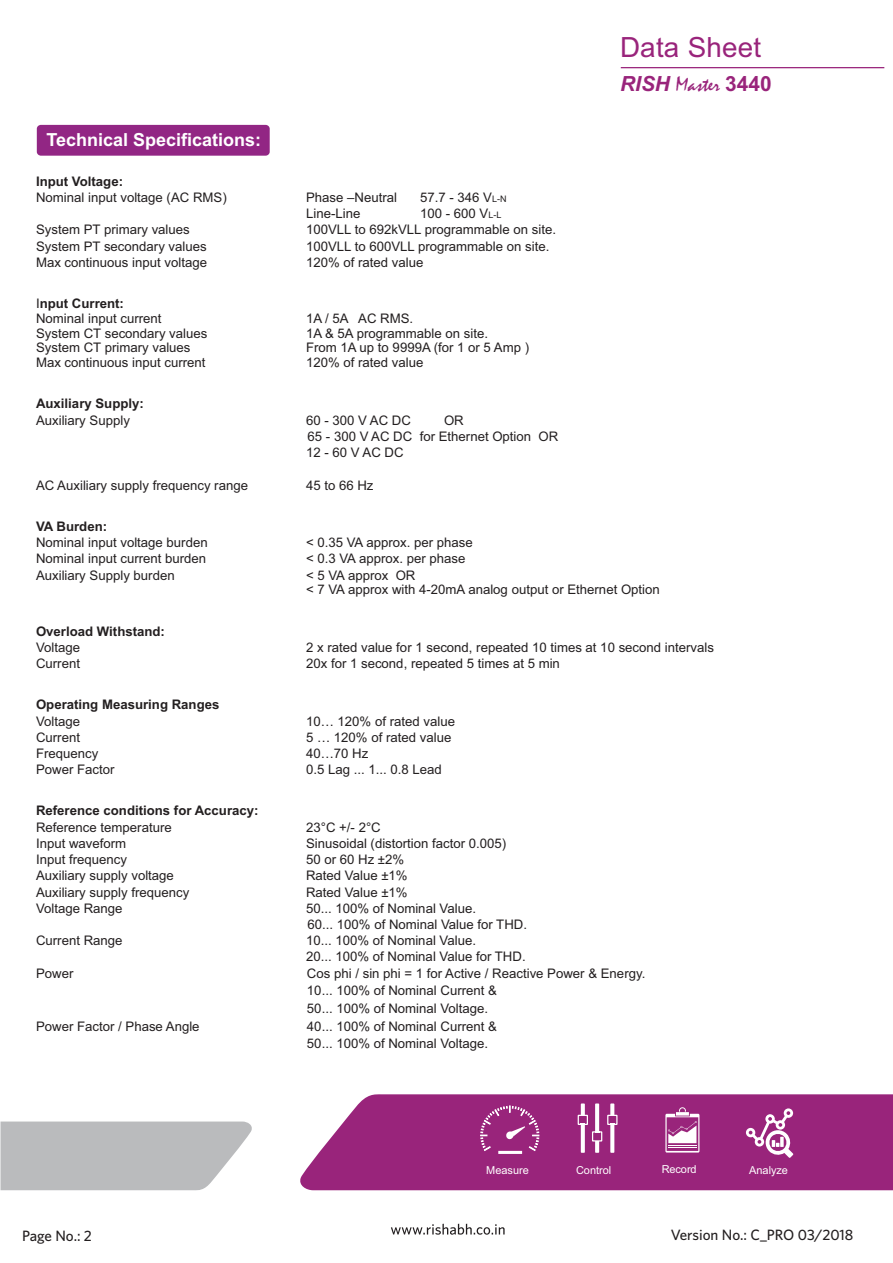
<style>
.page{position:relative;width:893px;height:1263px;background:#fff}
.page>*{position:absolute;margin:0;border:0;box-sizing:border-box;transform-origin:0 0}
.t1{font:27.9px "Arial";letter-spacing:.01em;color:#99247b}
.t2{font:20.85px "Mistral";color:#99247b}
.t3{font:700 18px "Arial";color:#fff}
.t4{font:500 15px "Whitney";color:#231f20}
.t5{font:13.2px/16.2px "Arial";color:#231f20}
.t6{font:700 13.2px "Arial";color:#231f20}
.t7{font:10.95px "Arial";color:#fff}
.s1{font-size:9px}
.s2{font-weight:700}
.s3{font-family:"Arial";font-weight:700;font-style:italic}
.s4{font-family:"Arial";font-weight:700}
</style>
<div class="page">
<div style="left:37px;top:125px;width:233px;height:31px;background:#922684;border-radius:4px"></div>
<hr style="left:621px;top:67px;width:263px;height:1px;background:#99247b">
<svg style="left:300px;top:1094px;width:593px;height:96px;background:#9f3183"></svg>
<svg style="left:1px;top:1121px;width:251px;height:70px;background:#c0c1c3"></svg>
<svg style="left:665px;top:1107px;width:34px;height:45px"></svg>
<svg style="left:746px;top:1108px;width:47px;height:50px"></svg>
<svg style="left:578px;top:1103px;width:39px;height:50px"></svg>
<hr style="left:498px;top:1151px;width:24px;height:3px;background:#fff">
<svg style="left:480px;top:1106px;width:59px;height:45px;background:#a6408c"></svg>
<svg style="left:391px;top:1224px;width:114px;height:11px"></svg>
<h3 class="t3" style="left:47px;top:132px;width:216px">Technical Specifications:</h3>
<p class="t6" style="left:36px;top:176px;width:89px">Input Voltage:</p>
<p class="t5" style="left:36px;top:190px;width:192px">Nominal input voltage (AC RMS)</p>
<p class="t5" style="left:306px;top:190px;width:92px">Phase –Neutral</p>
<p class="t5" style="left:420px;top:190px;width:88px">57.7 - 346 V<span class="s1">L-N</span></p>
<p class="t5" style="left:306px;top:207px;width:56px">Line-Line</p>
<p class="t5" style="left:420px;top:207px;width:83px">100 - 600 V<span class="s1">L-L</span></p>
<p class="t5" style="left:36px;top:223px;width:155px">System PT primary values</p>
<p class="t5" style="left:306px;top:223px;width:251px">100VLL to 692kVLL programmable on site.</p>
<p class="t5" style="left:36px;top:239px;width:172px">System PT secondary values</p>
<p class="t5" style="left:306px;top:239px;width:245px">100VLL to 600VLL programmable on site.</p>
<p class="t5" style="left:36px;top:255px;width:172px">Max continuous input voltage</p>
<p class="t5" style="left:306px;top:255px;width:119px">120% of rated value</p>
<p class="t5" style="left:36px;top:297px;width:127px;line-height:14.7px">I<span class="s2">nput Current:<br></span>Nominal input current</p>
<p class="t5" style="left:306px;top:311px;width:109px">1A / 5A AC RMS.</p>
<p class="t5" style="left:36px;top:326px;width:173px">System CT secondary values</p>
<p class="t5" style="left:306px;top:326px;width:183px">1A &amp; 5A programmable on site.</p>
<p class="t5" style="left:36px;top:341px;width:156px">System CT primary values</p>
<p class="t5" style="left:306px;top:341px;width:225px">From 1A up to 9999A (for 1 or 5 Amp )</p>
<p class="t5" style="left:36px;top:356px;width:171px">Max continuous input current</p>
<p class="t5" style="left:306px;top:356px;width:119px">120% of rated value</p>
<p class="t6" style="left:36px;top:399px;width:109px">Auxiliary Supply:</p>
<p class="t5" style="left:36px;top:413px;width:95px">Auxiliary Supply</p>
<p class="t5" style="left:306px;top:413px;width:106px">60 - 300 V AC DC</p>
<p class="t5" style="left:306px;top:413px;width:254px;text-indent:138px">OR<br>65 - 300 V AC DC for Ethernet Option OR<br>12 - 60 V AC DC</p>
<h1 class="t1" style="left:620px;top:36px;width:143px">Data Sheet</h1>
<h2 class="t2" style="left:620px;top:77px;width:153px"><span class="s3">RISH</span> Master <span class="s4">3440</span></h2>
<p class="t5" style="left:36px;top:478px;width:214px">AC Auxiliary supply frequency range</p>
<p class="t5" style="left:306px;top:478px;width:69px">45 to 66 Hz</p>
<p class="t6" style="left:36px;top:521px;width:73px">VA Burden:</p>
<p class="t5" style="left:36px;top:535px;width:173px">Nominal input voltage burden</p>
<p class="t5" style="left:306px;top:535px;width:168px">&lt; 0.35 VA approx. per phase</p>
<p class="t5" style="left:36px;top:552px;width:172px">Nominal input current burden</p>
<p class="t5" style="left:306px;top:552px;width:161px">&lt; 0.3 VA approx. per phase</p>
<p class="t5" style="left:36px;top:568px;width:140px">Auxiliary Supply burden</p>
<p class="t5" style="left:306px;top:569px;width:355px;line-height:14.7px">&lt; 5 VA approx OR<br>&lt; 7 VA approx with 4-20mA analog output or Ethernet Option</p>
<p class="t6" style="left:36px;top:626px;width:130px">Overload Withstand:</p>
<p class="t5" style="left:36px;top:640px;width:46px">Voltage</p>
<p class="t5" style="left:306px;top:640px;width:409px">2 x rated value for 1 second, repeated 10 times at 10 second intervals</p>
<p class="t5" style="left:36px;top:656px;width:46px">Current</p>
<p class="t5" style="left:306px;top:656px;width:255px">20x for 1 second, repeated 5 times at 5 min</p>
<p class="t6" style="left:36px;top:700px;width:185px">Operating Measuring Ranges</p>
<p class="t5" style="left:36px;top:714px;width:46px">Voltage</p>
<p class="t5" style="left:306px;top:714px;width:150px">10… 120% of rated value</p>
<p class="t5" style="left:36px;top:730px;width:46px">Current</p>
<p class="t5" style="left:306px;top:730px;width:147px">5 … 120% of rated value</p>
<p class="t5" style="left:36px;top:746px;width:64px">Frequency</p>
<p class="t5" style="left:306px;top:746px;width:64px">40…70 Hz</p>
<p class="t5" style="left:36px;top:763px;width:80px">Power Factor</p>
<p class="t5" style="left:306px;top:763px;width:137px">0.5 Lag ... 1... 0.8 Lead</p>
<p class="t6" style="left:36px;top:806px;width:224px">Reference conditions for Accuracy:</p>
<p class="t5" style="left:36px;top:820px;width:137px">Reference temperature</p>
<p class="t5" style="left:306px;top:820px;width:76px">23°C +/- 2°C</p>
<p class="t5" style="left:36px;top:836px;width:92px">Input waveform</p>
<p class="t5" style="left:306px;top:836px;width:202px">Sinusoidal (distortion factor 0.005)</p>
<p class="t5" style="left:36px;top:853px;width:92px">Input frequency</p>
<p class="t5" style="left:306px;top:853px;width:100px">50 or 60 Hz ±2%</p>
<p class="t5" style="left:36px;top:869px;width:139px">Auxiliary supply voltage</p>
<p class="t5" style="left:306px;top:869px;width:103px">Rated Value ±1%</p>
<p class="t5" style="left:36px;top:885px;width:155px">Auxiliary supply frequency</p>
<p class="t5" style="left:306px;top:885px;width:103px">Rated Value ±1%</p>
<p class="t5" style="left:36px;top:901px;width:88px">Voltage Range</p>
<p class="t5" style="left:306px;top:901px;width:223px">50... 100% of Nominal Value.<br>60... 100% of Nominal Value for THD.</p>
<p class="t5" style="left:36px;top:934px;width:88px">Current Range</p>
<p class="t5" style="left:306px;top:934px;width:221px">10... 100% of Nominal Value.<br>20... 100% of Nominal Value for THD.</p>
<p class="t5" style="left:36px;top:966px;width:39px">Power</p>
<p class="t5" style="left:307px;top:965px;width:340px;line-height:17.7px">Cos phi / sin phi = 1 for Active / Reactive Power &amp; Energy.<br>10... 100% of Nominal Current &amp;<br>50... 100% of Nominal Voltage.</p>
<p class="t5" style="left:36px;top:1019px;width:165px">Power Factor / Phase Angle</p>
<p class="t5" style="left:307px;top:1018px;width:192px;line-height:17.7px">40... 100% of Nominal Current &amp;<br>50... 100% of Nominal Voltage.</p>
<p class="t7" style="left:486px;top:1165px;width:44px">Measure</p>
<p class="t7" style="left:576px;top:1165px;width:37px">Control</p>
<p class="t7" style="left:662px;top:1165px;width:36px">Record</p>
<p class="t7" style="left:749px;top:1165px;width:40px">Analyze</p>
<p class="t4" style="left:22px;top:1230px;width:71px">Page No.: 2</p>
<p class="t4" style="left:671px;top:1229px;width:184px">Version No.: C_PRO 03/2018</p>
</div>
